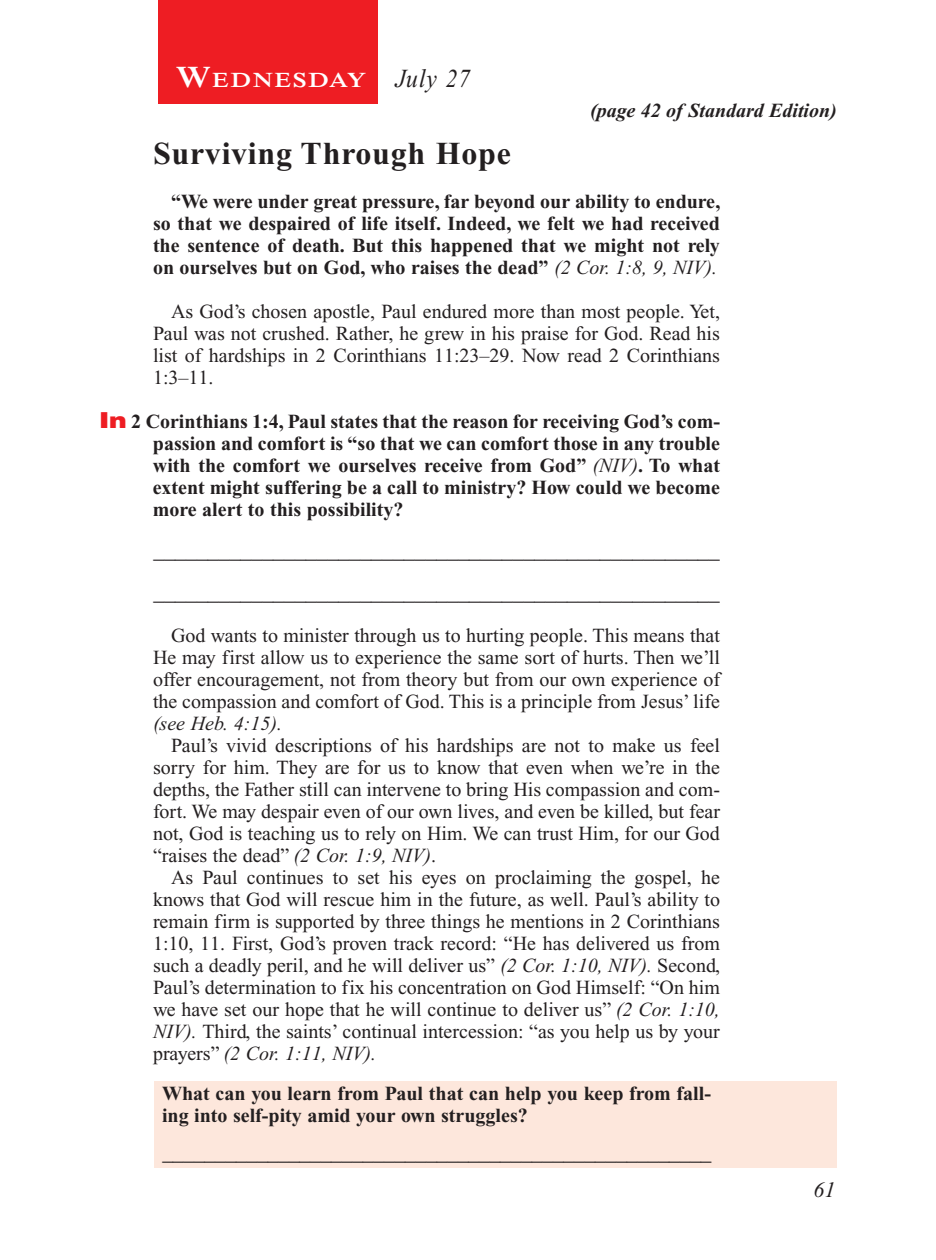
<style>
.page{position:relative;width:936px;height:1260px;background:#fff}
.page>*{position:absolute;margin:0;border:0;box-sizing:border-box;transform-origin:0 0}
.Head{font:700 32px "Times New Roman PS Std";letter-spacing:.025em;color:#231f20}
.Lesson_Dates{font:italic 26px "Times New Roman PS Std";letter-spacing:.045em;color:#231f20;scale:.9 1}
.Blank_Lines{font:22px "Times New Roman PS Std";color:#231f20}
.Blank_Lines_In_Scree{font:22px "Times New Roman PS Std";color:#231f20;scale:.96 1}
.PageNumbers{font:italic 22px "Times New Roman PS Std";color:#231f20}
.Daily_Header{font:600 21px "Times NRMT Std";letter-spacing:.07em;color:#fff;scale:1.1 1}
.Body{font:20px/22px "Times New Roman PS Std";color:#231f20;text-align:justify}
.Question{font:700 20px/22px "Times New Roman PS Std";color:#231f20;text-align:justify}
.Body-2{font:700 20px/22px "Times New Roman PS Std";color:#231f20;text-align:justify}
.Body_SB{font:20px/22px "Times New Roman PS Std";color:#231f20;text-align:justify}
.x-screened_box-text{font:700 20px/22px "Times New Roman PS Std";color:#231f20}
.Page_from_SE{font:italic 700 20px "Times New Roman PS Std";color:#231f20}
.s1{font-size:30px}
.s2{font-weight:400;font-style:italic}
.s3{font-family:"Helvetica LT Std";font-weight:900;font-size:22px;color:#ee1d23}
.s4{font-style:italic}
</style>
<div class="page">
<div style="left:158px;top:0;width:220px;height:103px;background:#ee1d23"></div>
<div style="left:155px;top:1082px;width:682px;height:86px;background:#fde7dc"></div>
<p class="Daily_Header" style="left:176px;top:68px;width:175px"><span class="s1">W</span>EDNESDAY</p>
<p class="Lesson_Dates" style="left:396px;top:64px;width:85px">July 27</p>
<p class="Page_from_SE" style="left:590px;top:100px;width:248px">(page 42 of Standard Edition)</p>
<p class="Head" style="left:153px;top:136px;width:360px">Surviving Through Hope</p>
<p class="Body-2" style="left:153px;top:191px;width:569px;text-indent:18px">“We were under great pressure, far beyond our ability to endure, so that we despaired of life itself. Indeed, we felt we had received the sentence of death. But this happened that we might not rely on ourselves but on God, who raises the dead” <span class="s2">(2 Cor. 1:8, 9, NIV).</span></p>
<p class="Body_SB" style="left:153px;top:301px;width:569px;text-indent:18px">As God’s chosen apostle, Paul endured more than most people. Yet, Paul was not crushed. Rather, he grew in his praise for God. Read his list of hardships in 2 Corinthians 11:23–29. Now read 2 Corinthians 1:3–11.</p>
<p class="Question" style="left:153px;top:411px;width:569px;text-indent:-54px"><span class="s3">In</span> 2 Corinthians 1:4, Paul states that the reason for receiving God’s com&shy;passion and comfort is “so that we can comfort those in any trouble with the comfort we ourselves receive from God” <span class="s2">(NIV)</span>. To what extent might suffering be a call to ministry? How could we become more alert to this possibility?</p>
<p class="Blank_Lines" style="left:153px;top:539px;width:568px">____________________________________________________</p>
<p class="Blank_Lines" style="left:153px;top:581px;width:568px">____________________________________________________</p>
<p class="Body" style="left:153px;top:625px;width:569px;text-indent:18px">God wants to minister through us to hurting people. This means that He may first allow us to experience the same sort of hurts. Then we’ll offer encouragement, not from theory but from our own experience of the compassion and comfort of God. This is a principle from Jesus’ life <span class="s4">(see Heb. 4:15).</span></p>
<p class="Body" style="left:153px;top:735px;width:569px;text-indent:18px">Paul’s vivid descriptions of his hardships are not to make us feel sorry for him. They are for us to know that even when we’re in the depths, the Father still can intervene to bring His compassion and com&shy;fort. We may despair even of our own lives, and even be killed, but fear not, God is teaching us to rely on Him. We can trust Him, for our God “raises the dead” <span class="s4">(2 Cor. 1:9, NIV)</span>.</p>
<p class="Body" style="left:153px;top:867px;width:569px;text-align:left;text-indent:18px">As Paul continues to set his eyes on proclaiming the gospel, he knows that God will rescue him in the future, as well. Paul’s ability to remain firm is supported by three things he mentions in 2 Corinthians 1:10, 11. First, God’s proven track record: “He has delivered us from such a deadly peril, and he will deliver us” <span class="s4">(2 Cor. 1:10, NIV).</span> Second, Paul’s determination to fix his concentration on God Himself: “On him we have set our hope that he will continue to deliver us” <span class="s4">(2 Cor. 1:10, NIV).</span> Third, the saints’ continual intercession: “as you help us by your prayers” <span class="s4">(2 Cor. 1:11, NIV).</span></p>
<p class="x-screened_box-text" style="left:162px;top:1083px;width:550px">What can you learn from Paul that can help you keep from fall&shy;ing into self-pity amid your own struggles?</p>
<p class="Blank_Lines_In_Scree" style="left:162px;top:1140px;width:574px">____________________________________________________</p>
<p class="PageNumbers" style="left:813px;top:1178px;width:23px">61</p>
</div>
